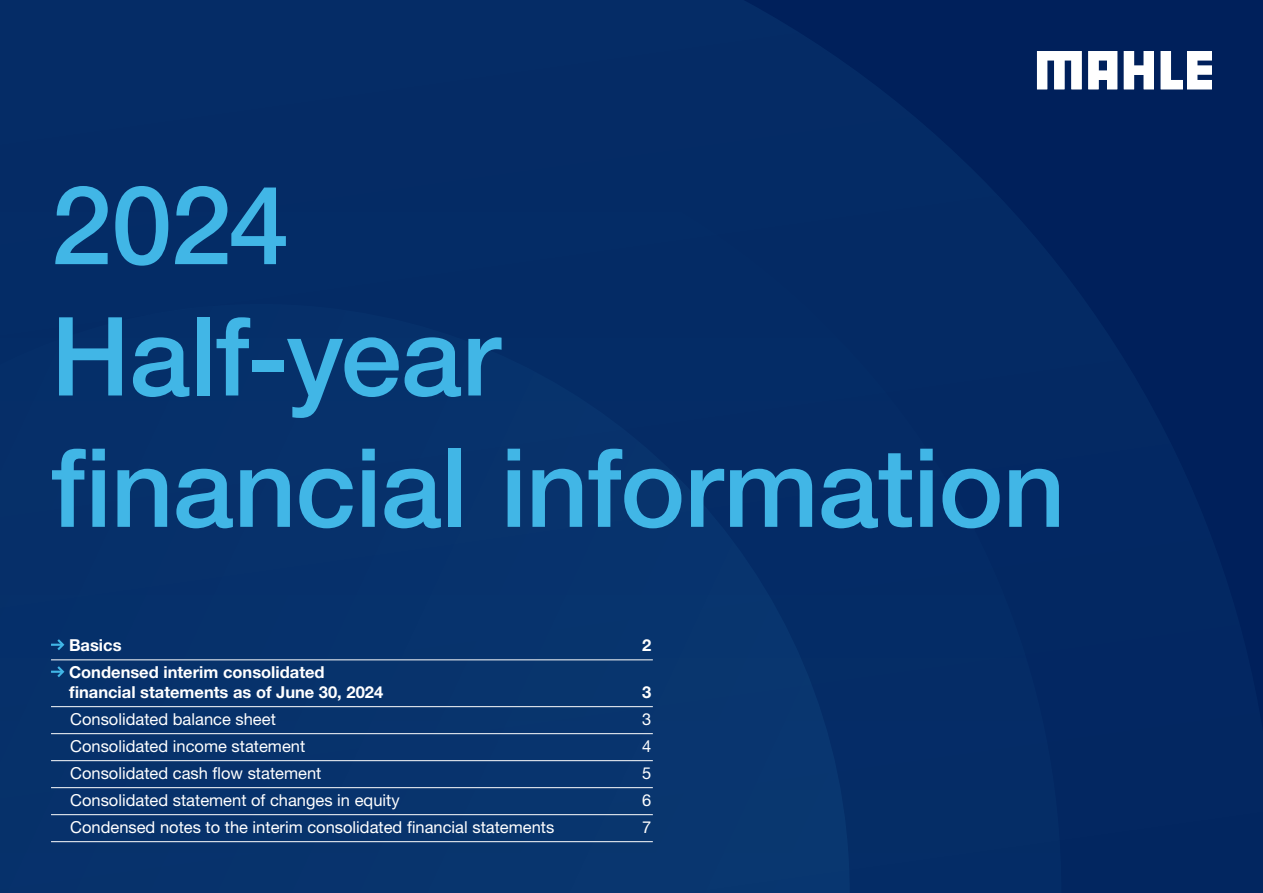
<style>
.page{position:relative;width:1263px;height:893px;background:#032761}
.page>*{position:absolute;margin:0;border:0;box-sizing:border-box;transform-origin:0 0}
.t1{font:500 109.5px/131.4px "Helvetica Neue LT Pro";letter-spacing:-.01em;color:#41b6e6}
.TOC_body_text{font:16.5px "Helvetica Neue LT Pro";color:#fff}
.TOC_body_text-2{font:700 16.5px/19.8px "Helvetica Neue LT Pro";color:#fff}
</style>
<div class="page">
<div style="left:0;top:92px;width:1061px;height:801px;background:#042b65"></div>
<div style="left:0;top:304px;width:850px;height:589px;background:#07316b"></div>
<svg style="left:1037px;top:51px;width:45px;height:38px"></svg>
<svg style="left:1124px;top:51px;width:30px;height:38px"></svg>
<svg style="left:1161px;top:51px;width:51px;height:38px"></svg>
<svg style="left:1088px;top:51px;width:29px;height:38px"></svg>
<hr style="left:51px;top:659px;width:602px;height:1px;background:#fff">
<hr style="left:51px;top:706px;width:602px;height:1px;background:#fff">
<hr style="left:51px;top:733px;width:602px;height:1px;background:#fff">
<hr style="left:51px;top:760px;width:602px;height:1px;background:#fff">
<hr style="left:51px;top:787px;width:602px;height:1px;background:#fff">
<hr style="left:51px;top:814px;width:602px;height:1px;background:#fff">
<hr style="left:51px;top:841px;width:602px;height:1px;background:#fff">
<svg style="left:51px;top:637px;width:15px;height:15px"></svg>
<svg style="left:51px;top:664px;width:15px;height:15px"></svg>
<p class="t1" style="left:51px;top:158px;width:240px">2024</p>
<p class="t1" style="left:51px;top:290px;width:1016px">Half-year<br>financial information</p>
<p class="TOC_body_text-2" style="left:69px;top:635px;width:54px">Basics</p>
<p class="TOC_body_text-2" style="left:642px;top:635px;width:11px">2</p>
<p class="TOC_body_text-2" style="left:69px;top:662px;width:316px">Condensed interim consolidated financial statements as of June 30, 2024</p>
<p class="TOC_body_text-2" style="left:642px;top:682px;width:11px">3</p>
<p class="TOC_body_text" style="left:70px;top:709px;width:207px">Consolidated balance sheet</p>
<p class="TOC_body_text" style="left:642px;top:709px;width:11px">3</p>
<p class="TOC_body_text" style="left:70px;top:736px;width:237px">Consolidated income statement</p>
<p class="TOC_body_text" style="left:642px;top:736px;width:11px">4</p>
<p class="TOC_body_text" style="left:70px;top:763px;width:253px">Consolidated cash flow statement</p>
<p class="TOC_body_text" style="left:642px;top:763px;width:11px">5</p>
<p class="TOC_body_text" style="left:70px;top:790px;width:331px">Consolidated statement of changes in equity</p>
<p class="TOC_body_text" style="left:642px;top:790px;width:11px">6</p>
<p class="TOC_body_text" style="left:70px;top:817px;width:486px">Condensed notes to the interim consolidated financial statements</p>
<p class="TOC_body_text" style="left:642px;top:817px;width:11px">7</p>
</div>
